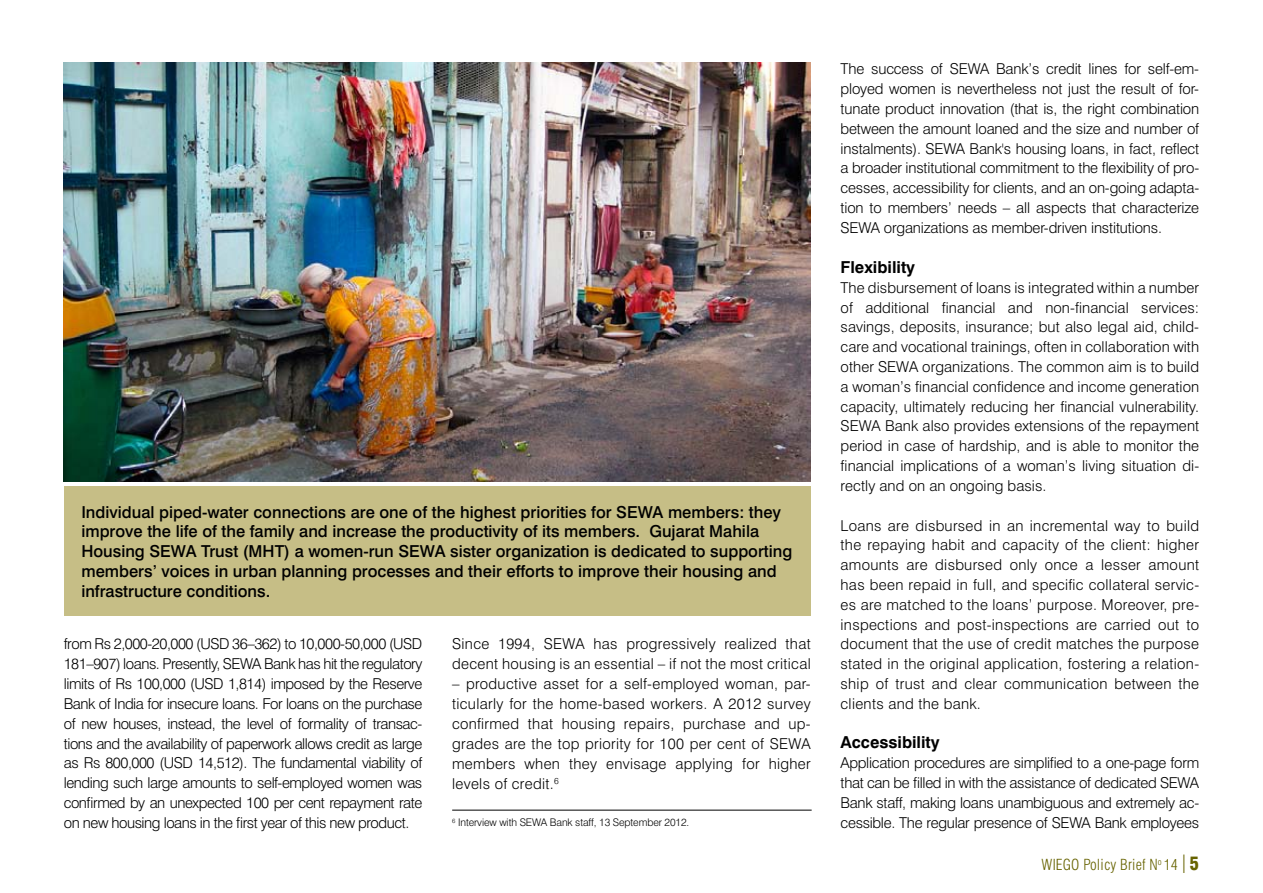
<style>
.page{position:relative;width:1263px;height:893px;background:#fff}
.page>*{position:absolute;margin:0;border:0;box-sizing:border-box;transform-origin:0 0}
.t1{font:500 16.5px/19.8px "Swiss 721 BT";color:#000}
.t2{font:700 16.5px "Swiss 721 BT";color:#000}
.t3{font:300 15px/20px "Swiss 721 BT";letter-spacing:.005em;color:#000;text-align:justify}
.t4{font:300 condensed 15px "Swiss 721 BT";letter-spacing:.01em;color:#676300}
.t5{font:300 10.5px "Swiss 721 BT";letter-spacing:-.01em;color:#000}
.s1{font-size:24.75px}
.s2{font-weight:900;font-size:18px}
</style>
<div class="page">
<hr style="left:452px;top:810px;width:360px;height:1px;background:#000">
<img style="left:64px;top:62px;width:747px;height:419px">
<div style="left:64px;top:486px;width:747px;height:129px;background:#c6be86"></div>
<p class="t1" style="left:81px;top:502px;width:712px">Individual piped-water connections are one of the highest priorities for SEWA members: they improve the life of the family and increase the productivity of its members. Gujarat Mahila Housing SEWA Trust (MHT) a women-run SEWA sister organization is dedicated to supporting members’ voices in urban planning processes and their efforts to improve their housing and infrastructure conditions.</p>
<p class="t3" style="left:64px;top:633px;width:360px">from Rs 2,000-20,000 (USD 36–362) to 10,000-50,000 (USD 181–907) loans. Presently, SEWA Bank has hit the regulatory limits of Rs 100,000 (USD 1,814) imposed by the Reserve Bank of India for insecure loans. For loans on the purchase of new houses, instead, the level of formality of transac&shy;tions and the availability of paperwork allows credit as large as Rs 800,000 (USD 14,512). The fundamental viability of lending such large amounts to self-employed women was confirmed by an unexpected 100 per cent repayment rate on new housing loans in the first year of this new product.</p>
<p class="t3" style="left:452px;top:634px;width:360px">Since 1994, SEWA has progressively realized that decent housing is an essential – if not the most critical</p>
<p class="t3" style="left:452px;top:673px;width:360px">– productive asset for a self-employed woman, par&shy;ticularly for the home-based workers. A 2012 survey confirmed that housing repairs, purchase and up&shy;grades are the top priority for 100 per cent of SEWA members when they envisage applying for higher levels of credit.<sup>6</sup></p>
<p class="t5" style="left:452px;top:816px;width:239px"><sup>6</sup> Interview with SEWA Bank staff, 13 September 2012.</p>
<p class="t3" style="left:840px;top:58px;width:360px">The success of SEWA Bank’s credit lines for self-em&shy;ployed women is nevertheless not just the result of for&shy;tunate product innovation (that is, the right combination between the amount loaned and the size and number of instalments). SEWA Bank's housing loans, in fact, reflect a broader institutional commitment to the flexibility of pro&shy;cesses, accessibility for clients, and an on-going adapta&shy;tion to members’ needs – all aspects that characterize SEWA organizations as member-driven institutions.</p>
<p class="t2" style="left:840px;top:257px;width:76px">Flexibility</p>
<p class="t3" style="left:840px;top:277px;width:360px">The disbursement of loans is integrated within a number of additional financial and non-financial services: savings, deposits, insurance; but also legal aid, child&shy;care and vocational trainings, often in collaboration with other SEWA organizations. The common aim is to build a woman’s financial confidence and income generation capacity, ultimately reducing her financial vulnerability.<br>SEWA Bank also provides extensions of the repayment period in case of hardship, and is able to monitor the financial implications of a woman’s living situation di&shy;rectly and on an ongoing basis.</p>
<p class="t3" style="left:840px;top:515px;width:360px">Loans are disbursed in an incremental way to build the repaying habit and capacity of the client: higher amounts are disbursed only once a lesser amount has been repaid in full, and specific collateral servic&shy;es are matched to the loans’ purpose. Moreover, pre&shy;inspections and post-inspections are carried out to document that the use of credit matches the purpose stated in the original application, fostering a relation&shy;ship of trust and clear communication between the clients and the bank.</p>
<p class="t2" style="left:840px;top:732px;width:101px">Accessibility</p>
<p class="t3" style="left:840px;top:753px;width:360px">Application procedures are simplified to a one-page form that can be filled in with the assistance of dedicated SEWA Bank staff, making loans unambiguous and extremely ac&shy;cessible. The regular presence of SEWA Bank employees</p>
<p class="t4" style="left:1042px;top:856px;width:159px">WIEGO Policy Brief N<sup>o</sup> 14 <span class="s1">I</span> <span class="s2">5</span></p>
</div>
